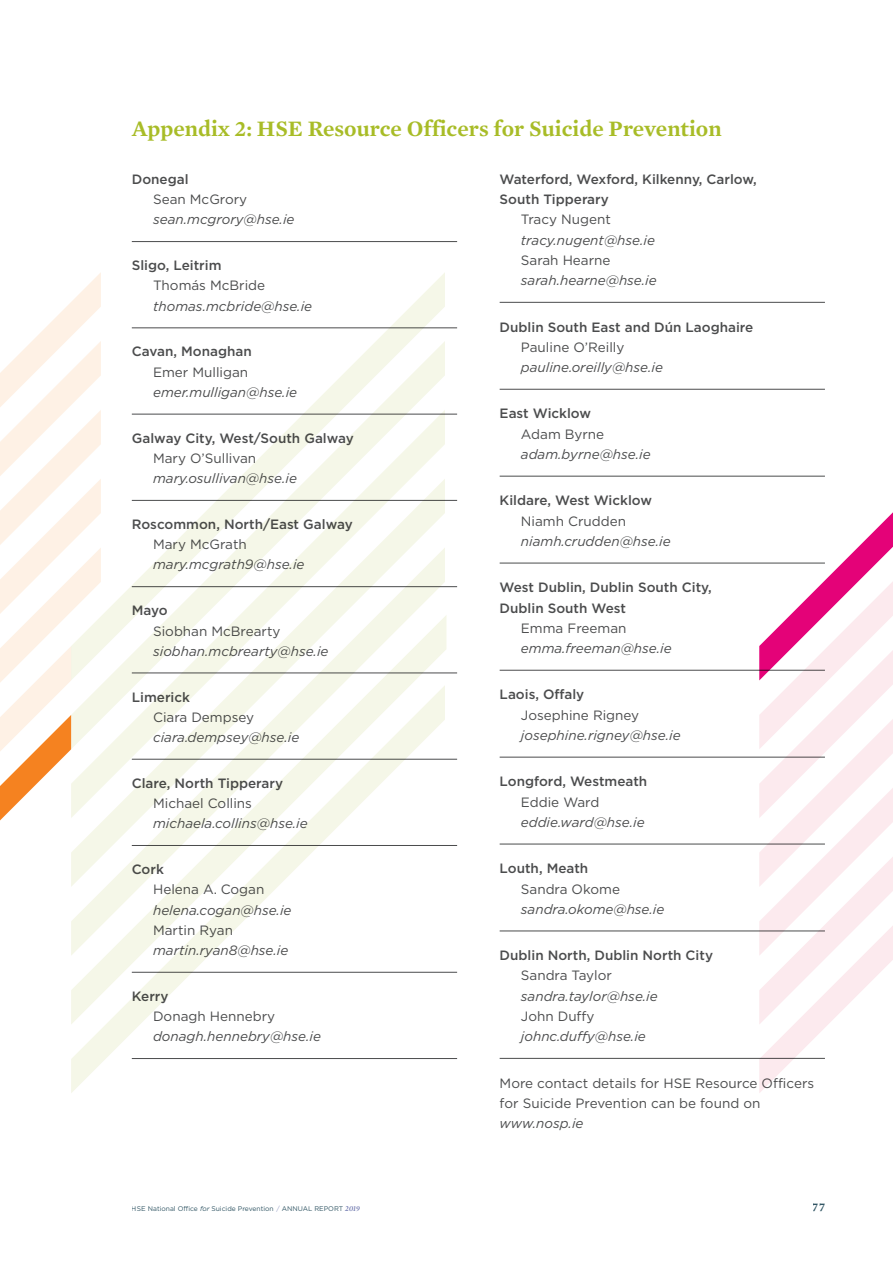
<style>
.page{position:relative;width:893px;height:1263px;background:#fff}
.page>*{position:absolute;margin:0;border:0;box-sizing:border-box;transform-origin:0 0}
.t1{font:600 22.5px "Mercury Text G1";color:#a8bc27}
.t2{font:italic 13.5px "Gotham";color:#4b4c4d}
.t3{font:500 13.5px/20.2px "Gotham";color:#4b4c4d}
.t4{font:13.5px/20.2px "Gotham";color:#4b4c4d}
.t5{font:600 12px "Mercury Text G2";color:#315564}
.t6{font:6.75px "Gotham";color:#315564}
.s1{font-style:italic}
.s2{font-weight:300;color:#6e77ae}
.s3{font-family:"Mercury Display Semi";font-style:italic;font-size:7.65px;color:#6e77ae}
</style>
<div class="page">
<svg style="left:0;top:302px;width:71px;height:519px"></svg>
<hr style="left:132px;top:241px;width:325px;height:1px;background:#4b4c4d">
<hr style="left:132px;top:328px;width:325px;height:1px;background:#4b4c4d">
<hr style="left:132px;top:414px;width:325px;height:1px;background:#4b4c4d">
<hr style="left:132px;top:500px;width:325px;height:1px;background:#4b4c4d">
<hr style="left:132px;top:586px;width:325px;height:1px;background:#4b4c4d">
<hr style="left:132px;top:673px;width:325px;height:1px;background:#4b4c4d">
<hr style="left:132px;top:759px;width:325px;height:1px;background:#4b4c4d">
<hr style="left:132px;top:845px;width:325px;height:1px;background:#4b4c4d">
<hr style="left:132px;top:972px;width:325px;height:1px;background:#4b4c4d">
<hr style="left:132px;top:1058px;width:325px;height:1px;background:#4b4c4d">
<hr style="left:500px;top:302px;width:325px;height:1px;background:#4b4c4d">
<hr style="left:500px;top:389px;width:325px;height:1px;background:#4b4c4d">
<hr style="left:500px;top:476px;width:325px;height:1px;background:#4b4c4d">
<hr style="left:500px;top:563px;width:325px;height:1px;background:#4b4c4d">
<hr style="left:500px;top:670px;width:325px;height:1px;background:#4b4c4d">
<hr style="left:500px;top:757px;width:325px;height:1px;background:#4b4c4d">
<hr style="left:500px;top:844px;width:325px;height:1px;background:#4b4c4d">
<hr style="left:500px;top:931px;width:325px;height:1px;background:#4b4c4d">
<hr style="left:500px;top:1058px;width:325px;height:1px;background:#4b4c4d">
<svg style="left:71px;top:273px;width:374px;height:68px"></svg>
<svg style="left:71px;top:341px;width:374px;height:69px"></svg>
<svg style="left:71px;top:410px;width:374px;height:69px"></svg>
<svg style="left:71px;top:479px;width:374px;height:68px"></svg>
<svg style="left:71px;top:547px;width:374px;height:68px"></svg>
<svg style="left:71px;top:615px;width:375px;height:358px;fill:#f7f9ee"></svg>
<svg style="left:71px;top:685px;width:374px;height:408px"></svg>
<svg style="left:858px;top:512px;width:35px;height:35px"></svg>
<svg style="left:759px;top:547px;width:134px;height:69px"></svg>
<svg style="left:759px;top:616px;width:134px;height:69px"></svg>
<svg style="left:759px;top:685px;width:134px;height:408px"></svg>
<h1 class="t1" style="left:132px;top:115px;width:591px">Appendix 2: HSE Resource Officers for Suicide Prevention</h1>
<p class="t3" style="left:132px;top:169px;width:58px">Donegal</p>
<p class="t4" style="left:153px;top:189px;width:96px">Sean McGrory</p>
<p class="t2" style="left:153px;top:212px;width:143px">sean.mcgrory@hse.ie</p>
<p class="t3" style="left:132px;top:255px;width:91px">Sligo, Leitrim</p>
<p class="t4" style="left:153px;top:275px;width:114px">Thomás McBride</p>
<p class="t2" style="left:153px;top:298px;width:161px">thomas.mcbride@hse.ie</p>
<p class="t3" style="left:132px;top:341px;width:121px">Cavan, Monaghan</p>
<p class="t4" style="left:153px;top:361px;width:97px">Emer Mulligan</p>
<p class="t2" style="left:153px;top:385px;width:146px">emer.mulligan@hse.ie</p>
<p class="t3" style="left:132px;top:427px;width:224px">Galway City, West/South Galway</p>
<p class="t4" style="left:153px;top:448px;width:105px">Mary O’Sullivan</p>
<p class="t2" style="left:153px;top:471px;width:145px">mary.osullivan@hse.ie</p>
<p class="t3" style="left:132px;top:514px;width:222px">Roscommon, North/East Galway</p>
<p class="t4" style="left:153px;top:534px;width:95px">Mary McGrath</p>
<p class="t2" style="left:153px;top:557px;width:153px">mary.mcgrath9@hse.ie</p>
<p class="t3" style="left:132px;top:600px;width:37px">Mayo</p>
<p class="t4" style="left:153px;top:620px;width:129px">Siobhan McBrearty</p>
<p class="t2" style="left:153px;top:643px;width:177px">siobhan.mcbrearty@hse.ie</p>
<p class="t3" style="left:132px;top:686px;width:60px">Limerick</p>
<p class="t4" style="left:153px;top:707px;width:103px">Ciara Dempsey</p>
<p class="t2" style="left:153px;top:730px;width:148px">ciara.dempsey@hse.ie</p>
<p class="t3" style="left:132px;top:772px;width:153px">Clare, North Tipperary</p>
<p class="t4" style="left:153px;top:793px;width:100px">Michael Collins</p>
<p class="t2" style="left:153px;top:816px;width:156px">michaela.collins@hse.ie</p>
<p class="t3" style="left:132px;top:859px;width:34px">Cork</p>
<p class="t4" style="left:153px;top:879px;width:113px">Helena A. Cogan</p>
<p class="t2" style="left:153px;top:902px;width:140px">helena.cogan@hse.ie</p>
<p class="t4" style="left:153px;top:920px;width:81px">Martin Ryan</p>
<p class="t2" style="left:153px;top:943px;width:137px">martin.ryan8@hse.ie</p>
<p class="t3" style="left:132px;top:986px;width:38px">Kerry</p>
<p class="t4" style="left:153px;top:1006px;width:124px">Donagh Hennebry</p>
<p class="t2" style="left:153px;top:1029px;width:169px">donagh.hennebry@hse.ie</p>
<p class="t3" style="left:500px;top:169px;width:259px">Waterford, Wexford, Kilkenny, Carlow,<br>South Tipperary</p>
<p class="t4" style="left:521px;top:209px;width:91px">Tracy Nugent</p>
<p class="t2" style="left:521px;top:232px;width:136px">tracy.nugent@hse.ie</p>
<p class="t4" style="left:521px;top:250px;width:91px">Sarah Hearne</p>
<p class="t2" style="left:521px;top:273px;width:137px">sarah.hearne@hse.ie</p>
<p class="t3" style="left:500px;top:316px;width:255px">Dublin South East and Dún Laoghaire</p>
<p class="t4" style="left:521px;top:337px;width:105px">Pauline O’Reilly</p>
<p class="t2" style="left:521px;top:360px;width:144px">pauline.oreilly@hse.ie</p>
<p class="t3" style="left:500px;top:403px;width:93px">East Wicklow</p>
<p class="t4" style="left:521px;top:424px;width:85px">Adam Byrne</p>
<p class="t2" style="left:521px;top:447px;width:131px">adam.byrne@hse.ie</p>
<p class="t3" style="left:500px;top:490px;width:154px">Kildare, West Wicklow</p>
<p class="t4" style="left:521px;top:510px;width:107px">Niamh Crudden</p>
<p class="t2" style="left:521px;top:534px;width:151px">niamh.crudden@hse.ie</p>
<p class="t3" style="left:500px;top:577px;width:214px">West Dublin, Dublin South City,<br>Dublin South West</p>
<p class="t4" style="left:521px;top:618px;width:107px">Emma Freeman</p>
<p class="t2" style="left:521px;top:641px;width:152px">emma.freeman@hse.ie</p>
<p class="t3" style="left:500px;top:684px;width:86px">Laois, Offaly</p>
<p class="t4" style="left:521px;top:704px;width:120px">Josephine Rigney</p>
<p class="t2" style="left:521px;top:728px;width:161px">josephine.rigney@hse.ie</p>
<p class="t3" style="left:500px;top:771px;width:149px">Longford, Westmeath</p>
<p class="t4" style="left:521px;top:791px;width:80px">Eddie Ward</p>
<p class="t2" style="left:521px;top:815px;width:125px">eddie.ward@hse.ie</p>
<p class="t3" style="left:500px;top:858px;width:90px">Louth, Meath</p>
<p class="t4" style="left:521px;top:878px;width:101px">Sandra Okome</p>
<p class="t2" style="left:521px;top:901px;width:145px">sandra.okome@hse.ie</p>
<p class="t3" style="left:500px;top:945px;width:215px">Dublin North, Dublin North City</p>
<p class="t4" style="left:521px;top:965px;width:93px">Sandra Taylor</p>
<p class="t2" style="left:521px;top:988px;width:138px">sandra.taylor@hse.ie</p>
<p class="t4" style="left:521px;top:1006px;width:75px">John Duffy</p>
<p class="t2" style="left:521px;top:1029px;width:126px">johnc.duffy@hse.ie</p>
<p class="t4" style="left:500px;top:1072px;width:316px">More contact details for HSE Resource Officers for Suicide Prevention can be found on</p>
<p class="t2" style="left:500px;top:1116px;width:85px">www.nosp.ie</p>
<p class="t6" style="left:132px;top:1205px;width:230px">HSE National Office <span class="s1">for</span> Suicide Prevention <span class="s2">/</span> ANNUAL REPORT <span class="s3">2019</span></p>
<p class="t5" style="left:813px;top:1200px;width:14px">77</p>
</div>
